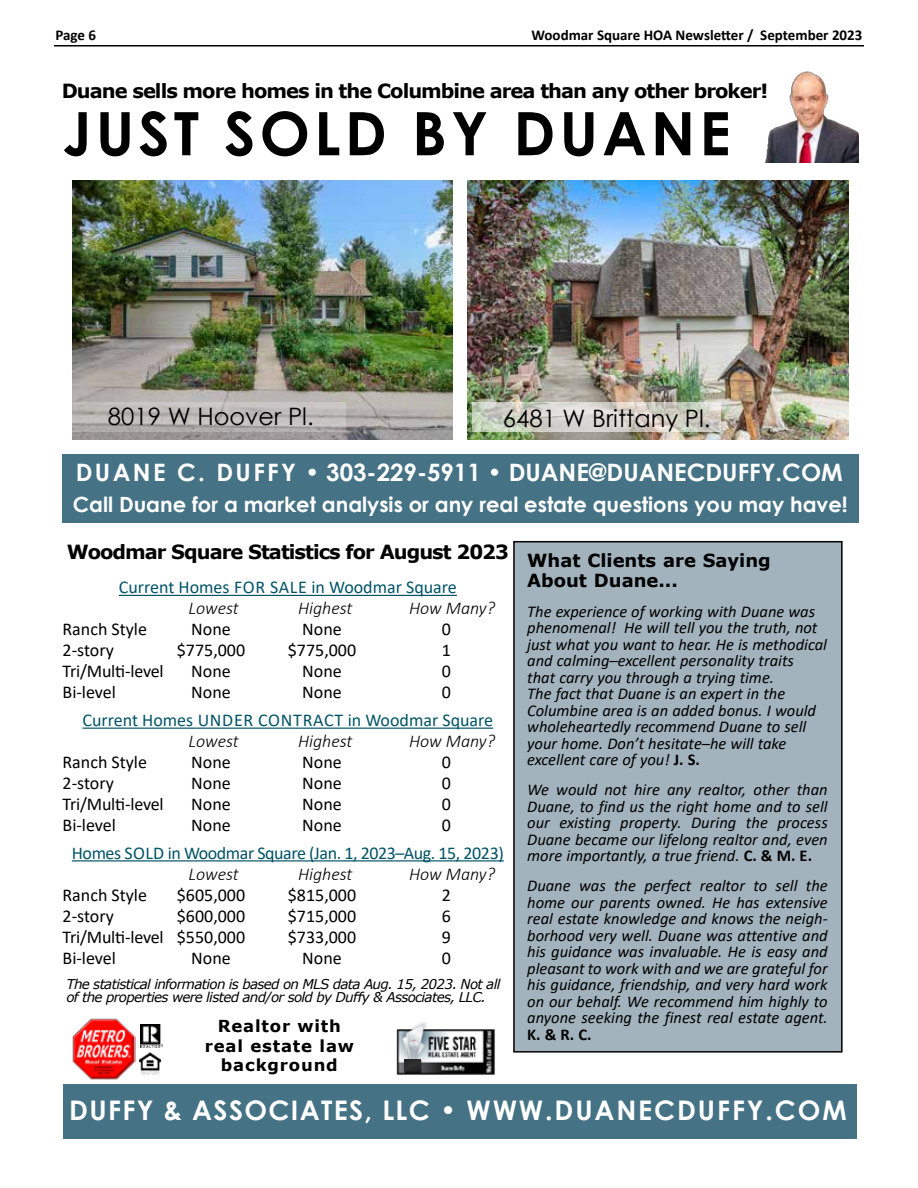
<style>
.page{position:relative;width:918px;height:1188px;background:#fff}
.page>*{position:absolute;margin:0;border:0;box-sizing:border-box;transform-origin:0 0}
.t1{font:700 60px "Century Gothic";letter-spacing:.07em;color:#000}
.t2{font:700 27px "Century Gothic";letter-spacing:.05em;color:#fff}
.t3{font:700 24px "Century Gothic";color:#fff}
.t4{font:24px "Century Gothic";color:#000}
.t5{font:700 21px "Century Gothic";color:#fff}
.t6{font:700 19.5px "Verdana";letter-spacing:-.05em;color:#000}
.t7{font:18px "Calibri";color:#000}
.t8{font:18px "Calibri";color:#005366}
.t9{font:italic 300 18px "Calibri";color:#000}
.t10{font:18px "Calibri";letter-spacing:-.025em;color:#005366}
.t11{font:700 18px/19.5px "Verdana";color:#000}
.t12{font:italic 16.5px/16.5px "Calibri";color:#000;text-align:justify}
.t13{font:700 16.5px/19.8px "Verdana";letter-spacing:.05em;color:#000;text-align:center}
.t14{font:700 16.5px "Calibri";color:#000}
.t15{font:700 15px "Calibri";color:#000}
.t16{font:italic 13.5px/13.5px "Verdana";letter-spacing:-.05em;color:#000}
.s1{font-weight:700;font-style:normal}
</style>
<div class="page">
<hr style="left:54px;top:45px;width:810px;height:1px;background:#000">
<img style="left:73px;top:181px;width:380px;height:259px">
<img style="left:468px;top:181px;width:380px;height:259px">
<div style="left:514px;top:542px;width:328px;height:510px;background:#a2b3bd"></div>
<div style="left:513px;top:541px;width:330px;height:512px;border:2px solid #000"></div>
<hr style="left:119px;top:595px;width:338px;height:1px;background:#005366">
<hr style="left:83px;top:728px;width:410px;height:1px;background:#005366">
<hr style="left:72px;top:860px;width:432px;height:1px;background:#005366">
<img style="left:396px;top:1022px;width:99px;height:53px">
<div style="left:404px;top:1057px;width:20px;height:14px;background:#000;opacity:.5"></div>
<img style="left:73px;top:1019px;width:63px;height:60px">
<img style="left:765px;top:71px;width:93px;height:91px">
<img style="left:139px;top:1053px;width:21px;height:22px">
<img style="left:141px;top:1024px;width:21px;height:24px">
<svg style="left:72px;top:403px;width:274px;height:29px;background:#bab6b4"></svg>
<div style="left:64px;top:1085px;width:793px;height:54px;background:#457284"></div>
<svg style="left:472px;top:402px;width:249px;height:30px;background:#d1d0c7"></svg>
<div style="left:63px;top:454px;width:796px;height:69px;background:#457284"></div>
<p class="t15" style="left:56px;top:25px;width:42px">Page 6</p>
<p class="t15" style="left:532px;top:25px;width:332px">Woodmar Square HOA Newsletter / September 2023</p>
<p class="t6" style="left:62px;top:77px;width:708px">Duane sells more homes in the Columbine area than any other broker!</p>
<h1 class="t1" style="left:63px;top:88px;width:669px">JUST SOLD BY DUANE</h1>
<h3 class="t4" style="left:108px;top:399px;width:207px">8019 W Hoover Pl.</h3>
<h3 class="t4" style="left:503px;top:401px;width:209px">6481 W Brittany Pl.</h3>
<h3 class="t3" style="left:76px;top:454px;width:769px">DUANE C. DUFFY • 303-229-5911 • DUANE@DUANECDUFFY.COM</h3>
<p class="t5" style="left:73px;top:488px;width:776px">Call Duane for a market analysis or any real estate questions you may have!</p>
<p class="t6" style="left:67px;top:538px;width:444px">Woodmar Square Statistics for August 2023</p>
<p class="t8" style="left:119px;top:575px;width:340px">Current Homes FOR SALE in Woodmar Square</p>
<p class="t9" style="left:189px;top:597px;width:52px">Lowest</p>
<p class="t9" style="left:298px;top:597px;width:56px">Highest</p>
<p class="t9" style="left:409px;top:597px;width:88px">How Many?</p>
<p class="t7" style="left:63px;top:617px;width:86px">Ranch Style</p>
<p class="t7" style="left:191px;top:617px;width:41px">None</p>
<p class="t7" style="left:302px;top:617px;width:41px">None</p>
<p class="t7" style="left:442px;top:617px;width:11px">0</p>
<p class="t7" style="left:63px;top:638px;width:53px">2-story</p>
<p class="t7" style="left:177px;top:638px;width:70px">$775,000</p>
<p class="t7" style="left:288px;top:638px;width:70px">$775,000</p>
<p class="t7" style="left:442px;top:638px;width:11px">1</p>
<p class="t7" style="left:63px;top:659px;width:103px">Tri/Multi-level</p>
<p class="t7" style="left:191px;top:659px;width:41px">None</p>
<p class="t7" style="left:302px;top:659px;width:41px">None</p>
<p class="t7" style="left:442px;top:659px;width:11px">0</p>
<p class="t7" style="left:63px;top:680px;width:55px">Bi-level</p>
<p class="t7" style="left:191px;top:680px;width:41px">None</p>
<p class="t7" style="left:302px;top:680px;width:41px">None</p>
<p class="t7" style="left:442px;top:680px;width:11px">0</p>
<p class="t8" style="left:83px;top:708px;width:412px">Current Homes UNDER CONTRACT in Woodmar Square</p>
<p class="t9" style="left:189px;top:730px;width:52px">Lowest</p>
<p class="t9" style="left:298px;top:730px;width:56px">Highest</p>
<p class="t9" style="left:409px;top:730px;width:88px">How Many?</p>
<p class="t7" style="left:63px;top:750px;width:86px">Ranch Style</p>
<p class="t7" style="left:191px;top:750px;width:41px">None</p>
<p class="t7" style="left:302px;top:750px;width:41px">None</p>
<p class="t7" style="left:442px;top:750px;width:11px">0</p>
<p class="t7" style="left:63px;top:771px;width:53px">2-story</p>
<p class="t7" style="left:191px;top:771px;width:41px">None</p>
<p class="t7" style="left:302px;top:771px;width:41px">None</p>
<p class="t7" style="left:442px;top:771px;width:11px">0</p>
<p class="t7" style="left:63px;top:792px;width:103px">Tri/Multi-level</p>
<p class="t7" style="left:191px;top:792px;width:41px">None</p>
<p class="t7" style="left:302px;top:792px;width:41px">None</p>
<p class="t7" style="left:442px;top:792px;width:11px">0</p>
<p class="t7" style="left:63px;top:813px;width:55px">Bi-level</p>
<p class="t7" style="left:191px;top:813px;width:41px">None</p>
<p class="t7" style="left:302px;top:813px;width:41px">None</p>
<p class="t7" style="left:442px;top:813px;width:11px">0</p>
<p class="t10" style="left:72px;top:840px;width:433px">Homes SOLD in Woodmar Square (Jan. 1, 2023–Aug. 15, 2023)</p>
<p class="t9" style="left:189px;top:863px;width:52px">Lowest</p>
<p class="t9" style="left:298px;top:863px;width:56px">Highest</p>
<p class="t9" style="left:409px;top:863px;width:88px">How Many?</p>
<p class="t7" style="left:63px;top:882px;width:86px">Ranch Style</p>
<p class="t7" style="left:177px;top:882px;width:70px">$605,000</p>
<p class="t7" style="left:288px;top:882px;width:70px">$815,000</p>
<p class="t7" style="left:442px;top:882px;width:11px">2</p>
<p class="t7" style="left:63px;top:903px;width:53px">2-story</p>
<p class="t7" style="left:177px;top:903px;width:70px">$600,000</p>
<p class="t7" style="left:288px;top:903px;width:70px">$715,000</p>
<p class="t7" style="left:442px;top:903px;width:11px">6</p>
<p class="t7" style="left:63px;top:924px;width:184px">Tri/Multi-level $550,000</p>
<p class="t7" style="left:288px;top:924px;width:70px">$733,000</p>
<p class="t7" style="left:442px;top:924px;width:11px">9</p>
<p class="t7" style="left:63px;top:946px;width:55px">Bi-level</p>
<p class="t7" style="left:191px;top:946px;width:41px">None</p>
<p class="t7" style="left:302px;top:946px;width:41px">None</p>
<p class="t7" style="left:442px;top:946px;width:11px">0</p>
<p class="t16" style="left:66px;top:977px;width:436px">The statistical information is based on MLS data Aug. 15, 2023. Not all of the properties were listed and/or sold by Duffy &amp; Associates, LLC.</p>
<p class="t13" style="left:205px;top:1015px;width:151px">Realtor with real estate law background</p>
<p class="t11" style="left:527px;top:551px;width:245px">What Clients are Saying<br>About Duane...</p>
<p class="t12" style="left:527px;top:602px;width:301px;text-align:left">The experience of working with Duane was phenomenal! He will tell you the truth, not just what you want to hear. He is methodical and calming–excellent personality traits<br>that carry you through a trying time.<br>The fact that Duane is an expert in the Columbine area is an added bonus. I would wholeheartedly recommend Duane to sell your home. Don’t hesitate–he will take excellent care of you! <span class="s1">J. S.</span></p>
<p class="t12" style="left:527px;top:781px;width:302px">We would not hire any realtor, other than Duane, to find us the right home and to sell our existing property. During the process Duane became our lifelong realtor and, even more importantly, a true friend. <span class="s1">C. &amp; M. E.</span></p>
<p class="t12" style="left:527px;top:877px;width:302px">Duane was the perfect realtor to sell the home our parents owned. He has extensive real estate knowledge and knows the neigh&shy;borhood very well. Duane was attentive and his guidance was invaluable. He is easy and pleasant to work with and we are grateful for his guidance, friendship, and very hard work on our behalf. We recommend him highly to anyone seeking the finest real estate agent.</p>
<p class="t14" style="left:527px;top:1023px;width:66px">K. &amp; R. C.</p>
<h2 class="t2" style="left:69px;top:1090px;width:779px">DUFFY &amp; ASSOCIATES, LLC • WWW.DUANECDUFFY.COM</h2>
</div>
